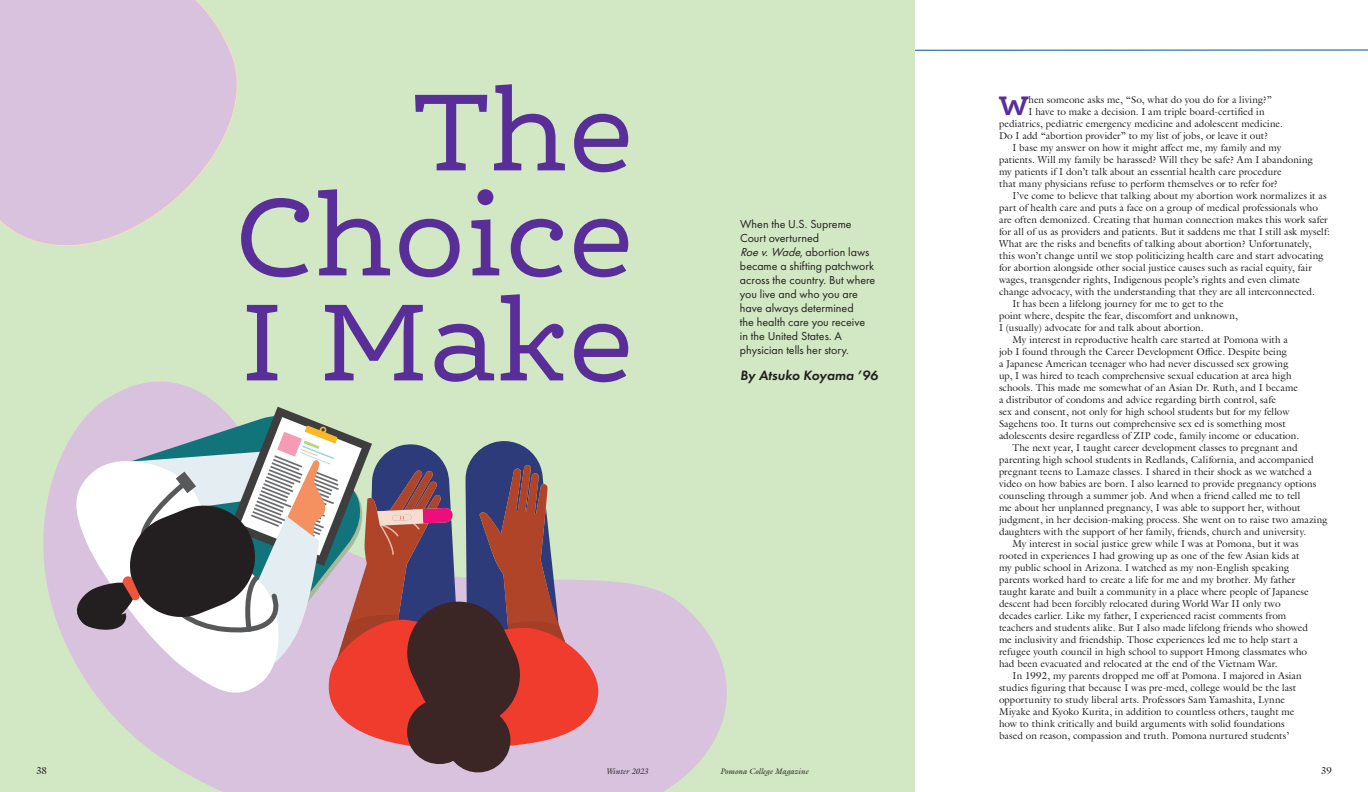
<style>
.page{position:relative;width:1368px;height:792px;background:#fff}
.page>*{position:absolute;margin:0;border:0;box-sizing:border-box;transform-origin:0 0}
.Feat{font:118px/105px "Ernestine Pro";color:#592e99;text-align:justify}
.Body_1_First_-_10_12{font:700 28.5px "Ernestine Pro";color:#592e99}
.Feat-intro{font:italic 600 14px "Futura PT";color:#231f20}
.Feat-intro-2{font:12px/14px "Futura PT";color:#231f20}
.Body_1_-_10_12{font:10px/12px "Galliard Pro";color:#231f20}
.Body_1_First_-_10_12-2{font:10px "Galliard Pro";letter-spacing:-.005em;color:#231f20}
.t1{font:italic 8px "Galliard Pro";color:#231f20}
.s1{font-style:italic}
</style>
<div class="page">
<div style="left:0;top:0;width:915px;height:792px;background:#d2e7c3"></div>
<svg style="left:43px;top:381px;width:684px;height:411px"></svg>
<svg style="left:72px;top:407px;width:528px;height:370px"></svg>
<svg style="left:0;top:0;width:238px;height:246px;background:#d7c6da"></svg>
<hr style="left:915px;top:50px;width:453px;height:1px;background:#01549a">
<h3 class="Feat" style="left:235px;top:77px;width:401px;text-indent:178px">The Choice I Make</h3>
<p class="Feat-intro-2" style="left:740px;top:217px;width:137px">When the U.S. Supreme<br>Court overturned<br><span class="s1">Roe v. Wade</span>, abortion laws became a shifting patchwork across the country. But where you live and who you are have always determined<br>the health care you receive in the United States. A physician tells her story.</p>
<p class="Feat-intro" style="left:740px;top:367px;width:140px">By Atsuko Koyama ’96</p>
<p class="Body_1_First_-_10_12" style="left:999px;top:87px;width:31px">W</p>
<p class="Body_1_First_-_10_12-2" style="left:1029px;top:93px;width:245px">hen someone asks me, “So, what do you do for a living?”</p>
<p class="Body_1_First_-_10_12-2" style="left:1029px;top:105px;width:238px">I have to make a decision. I am triple board-certified in</p>
<p class="Body_1_First_-_10_12-2" style="left:999px;top:117px;width:285px">pediatrics, pediatric emergency medicine and adolescent medicine.</p>
<p class="Body_1_First_-_10_12-2" style="left:999px;top:129px;width:271px">Do I add “abortion provider” to my list of jobs, or leave it out?</p>
<p class="Body_1_-_10_12" style="left:999px;top:142px;width:315px;text-indent:14px">I base my answer on how it might affect me, my family and my patients. Will my family be harassed? Will they be safe? Am I abandoning my patients if I don’t talk about an essential health care procedure<br>that many physicians refuse to perform themselves or to refer for?</p>
<p class="Body_1_-_10_12" style="left:999px;top:190px;width:332px;text-indent:14px">I’ve come to believe that talking about my abortion work normalizes it as part of health care and puts a face on a group of medical professionals who are often demonized. Creating that human connection makes this work safer for all of us as providers and patients. But it saddens me that I still ask myself:<br>What are the risks and benefits of talking about abortion? Unfortunately, this won’t change until we stop politicizing health care and start advocating for abortion alongside other social justice causes such as racial equity, fair wages, transgender rights, Indigenous people’s rights and even climate change advocacy, with the understanding that they are all interconnected.</p>
<p class="Body_1_-_10_12" style="left:999px;top:298px;width:240px;text-indent:14px">It has been a lifelong journey for me to get to the point where, despite the fear, discomfort and unknown,<br>I (usually) advocate for and talk about abortion.</p>
<p class="Body_1_-_10_12" style="left:999px;top:334px;width:302px;text-indent:14px">My interest in reproductive health care started at Pomona with a job I found through the Career Development Office. Despite being<br>a Japanese American teenager who had never discussed sex growing up, I was hired to teach comprehensive sexual education at area high schools. This made me somewhat of an Asian Dr. Ruth, and I became a distributor of condoms and advice regarding birth control, safe<br>sex and consent, not only for high school students but for my fellow Sagehens too. It turns out comprehensive sex ed is something most adolescents desire regardless of ZIP code, family income or education.</p>
<p class="Body_1_-_10_12" style="left:999px;top:442px;width:330px;text-indent:14px">The next year, I taught career development classes to pregnant and parenting high school students in Redlands, California, and accompanied pregnant teens to Lamaze classes. I shared in their shock as we watched a video on how babies are born. I also learned to provide pregnancy options counseling through a summer job. And when a friend called me to tell<br>me about her unplanned pregnancy, I was able to support her, without judgment, in her decision-making process. She went on to raise two amazing daughters with the support of her family, friends, church and university.</p>
<p class="Body_1_-_10_12" style="left:999px;top:538px;width:311px;text-indent:14px">My interest in social justice grew while I was at Pomona, but it was rooted in experiences I had growing up as one of the few Asian kids at my public school in Arizona. I watched as my non-English speaking parents worked hard to create a life for me and my brother. My father taught karate and built a community in a place where people of Japanese descent had been forcibly relocated during World War II only two decades earlier. Like my father, I experienced racist comments from teachers and students alike. But I also made lifelong friends who showed me inclusivity and friendship. Those experiences led me to help start a refugee youth council in high school to support Hmong classmates who had been evacuated and relocated at the end of the Vietnam War.</p>
<p class="Body_1_-_10_12" style="left:999px;top:670px;width:304px;text-indent:14px">In 1992, my parents dropped me off at Pomona. I majored in Asian studies figuring that because I was pre-med, college would be the last opportunity to study liberal arts. Professors Sam Yamashita, Lynne Miyake and Kyoko Kurita, in addition to countless others, taught me how to think critically and build arguments with solid foundations based on reason, compassion and truth. Pomona nurtured students’</p>
<p class="Body_1_-_10_12" style="left:36px;top:764px;width:13px">38</p>
<p class="t1" style="left:606px;top:766px;width:44px">Winter 2023</p>
<p class="t1" style="left:720px;top:766px;width:90px">Pomona College Magazine</p>
<p class="Body_1_-_10_12" style="left:1321px;top:764px;width:13px">39</p>
</div>
